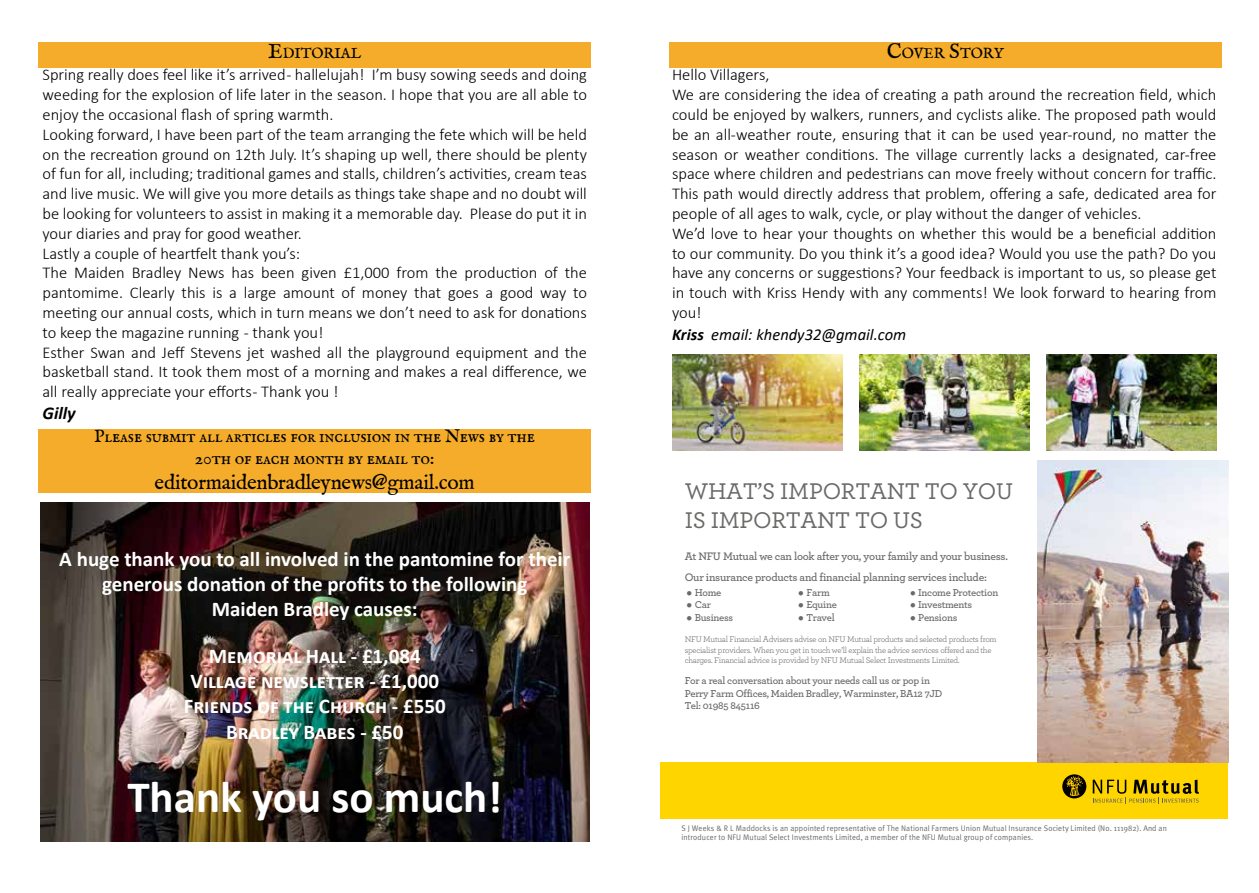
<style>
.page{position:relative;width:1259px;height:893px;background:#fff}
.page>*{position:absolute;margin:0;border:0;box-sizing:border-box;transform-origin:0 0}
.t1{font:700 45px "Calibri";color:#fff}
.t2{font:23.85px/28.7px "All And None";letter-spacing:-.01em;color:#6b6a69}
.t3{font:700 21px/25.2px "Calibri";color:#fff;text-align:center}
.t4{font:21px "IM FELL English Roman";letter-spacing:-.01em;color:#000}
.t5{font:18px/21.6px "IM FELL English SC";letter-spacing:-.01em;color:#000;text-align:center}
.t6{font:italic 700 18px "Calibri";color:#000}
.t7{font:300 16.5px/19.8px "Calibri";color:#000}
.t8{font:italic 16.5px "Calibri";color:#000}
.t9{font:14.7px "IM FELL English SC";color:#000}
.t10{font:11.4px/21px "All And None";letter-spacing:-.025em;color:#6b6a69}
.t11{font:10.5px/12.6px "All And None";letter-spacing:-.025em;color:#6b6a69}
.t12{font:8.55px/10.4px "All And None";letter-spacing:-.03em;color:#6b6a69}
.t13{font:8.1px/9.1px "All And None";color:#6b6a69}
.s1{font-size:21px}
.s2{font-weight:700}
.s3{font-size:7.65px}
</style>
<div class="page">
<img style="left:40px;top:502px;width:549px;height:340px">
<div style="left:38px;top:429px;width:553px;height:64px;background:#f4ac2a"></div>
<div style="left:38px;top:43px;width:553px;height:25px;background:#f4ac2a"></div>
<div style="left:669px;top:43px;width:552px;height:25px;background:#f4ac2a"></div>
<img style="left:672px;top:355px;width:170px;height:95px">
<img style="left:859px;top:355px;width:170px;height:95px">
<img style="left:1046px;top:355px;width:170px;height:95px">
<div style="left:660px;top:763px;width:568px;height:56px;background:#ffd500"></div>
<svg style="left:1062px;top:774px;width:24px;height:24px"></svg>
<svg style="left:1066px;top:776px;width:16px;height:20px"></svg>
<svg style="left:1092px;top:780px;width:107px;height:24px"></svg>
<img style="left:1037px;top:461px;width:191px;height:302px">
<p class="t9" style="left:268px;top:45px;width:94px"><span class="s1">E</span>DITORIAL</p>
<p class="t9" style="left:887px;top:45px;width:118px"><span class="s1">C</span>OVER <span class="s1">S</span>TORY</p>
<p class="t7" style="left:43px;top:65px;width:546px">Spring really does feel like it’s arrived - hallelujah! I’m busy sowing seeds and doing weeding for the explosion of life later in the season. I hope that you are all able to enjoy the occasional flash of spring warmth.<br>Looking forward, I have been part of the team arranging the fete which will be held on the recreation ground on 12th July. It’s shaping up well, there should be plenty of fun for all, including; traditional games and stalls, children’s activities, cream teas and live music. We will give you more details as things take shape and no doubt will be looking for volunteers to assist in making it a memorable day. Please do put it in your diaries and pray for good weather.<br>Lastly a couple of heartfelt thank you’s:<br>The Maiden Bradley News has been given £1,000 from the production of the pantomime. Clearly this is a large amount of money that goes a good way to meeting our annual costs, which in turn means we don’t need to ask for donations to keep the magazine running - thank you!<br>Esther Swan and Jeff Stevens jet washed all the playground equipment and the basketball stand. It took them most of a morning and makes a real difference, we all really appreciate your efforts - Thank you !</p>
<p class="t6" style="left:43px;top:400px;width:35px">Gilly</p>
<p class="t7" style="left:672px;top:65px;width:546px">Hello Villagers,<br>We are considering the idea of creating a path around the recreation field, which could be enjoyed by walkers, runners, and cyclists alike. The proposed path would be an all-weather route, ensuring that it can be used year-round, no matter the season or weather conditions. The village currently lacks a designated, car-free space where children and pedestrians can move freely without concern for traffic.<br>This path would directly address that problem, offering a safe, dedicated area for people of all ages to walk, cycle, or play without the danger of vehicles.<br>We’d love to hear your thoughts on whether this would be a beneficial addition to our community. Do you think it’s a good idea? Would you use the path? Do you have any concerns or suggestions? Your feedback is important to us, so please get in touch with Kriss Hendy with any comments! We look forward to hearing from you!</p>
<p class="t8" style="left:672px;top:323px;width:236px"><span class="s2">Kriss</span> email: khendy32@gmail.com</p>
<p class="t5" style="left:94px;top:426px;width:442px">Please submit all articles for inclusion in the News by the<br>20th of each month by email to:</p>
<p class="t4" style="left:155px;top:470px;width:322px">editormaidenbradleynews@gmail.com</p>
<p class="t3" style="left:59px;top:546px;width:512px">A huge thank you to all involved in the pantomine for their generous donation of the profits to the following<br>Maiden Bradley causes:</p>
<p class="t3" style="left:184px;top:643px;width:263px">Memorial Hall - £1,084<br>Village newsletter - £1,000<br>Friends of the Church - £550<br>Bradley Babes - £50</p>
<h1 class="t1" style="left:127px;top:765px;width:376px">Thank you so much!</h1>
<h2 class="t2" style="left:684px;top:478px;width:330px">WHAT’S IMPORTANT TO YOU<br>IS IMPORTANT TO US</h2>
<p class="t10" style="left:684px;top:546px;width:325px">At NFU Mutual we can look after you, your family and your business.<br>Our insurance products and financial planning services include:</p>
<p class="t11" style="left:686px;top:586px;width:48px"><span class="s3">l</span> Home<br><span class="s3">l</span> Car<br><span class="s3">l</span> Business</p>
<p class="t11" style="left:798px;top:586px;width:40px"><span class="s3">l</span> Farm <span class="s3">l</span> Equine <span class="s3">l</span> Travel</p>
<p class="t11" style="left:910px;top:586px;width:90px"><span class="s3">l</span> Income Protection <span class="s3">l</span> Investments<br><span class="s3">l</span> Pensions</p>
<p class="t12" style="left:684px;top:635px;width:314px">NFU Mutual Financial Advisers advise on NFU Mutual products and selected products from specialist providers. When you get in touch we’ll explain the advice services offered and the charges. Financial advice is provided by NFU Mutual Select Investments Limited.</p>
<p class="t11" style="left:684px;top:675px;width:259px">For a real conversation about your needs call us or pop in<br>Perry Farm Offices, Maiden Bradley, Warminster, BA12 7JD<br>Tel: 01985 845116</p>
<p class="t13" style="left:681px;top:824px;width:487px">S J Weeks &amp; R L Maddocks is an appointed representative of The National Farmers Union Mutual Insurance Society Limited (No. 111982). And an introducer to NFU Mutual Select Investments Limited, a member of the NFU Mutual group of companies.</p>
</div>
